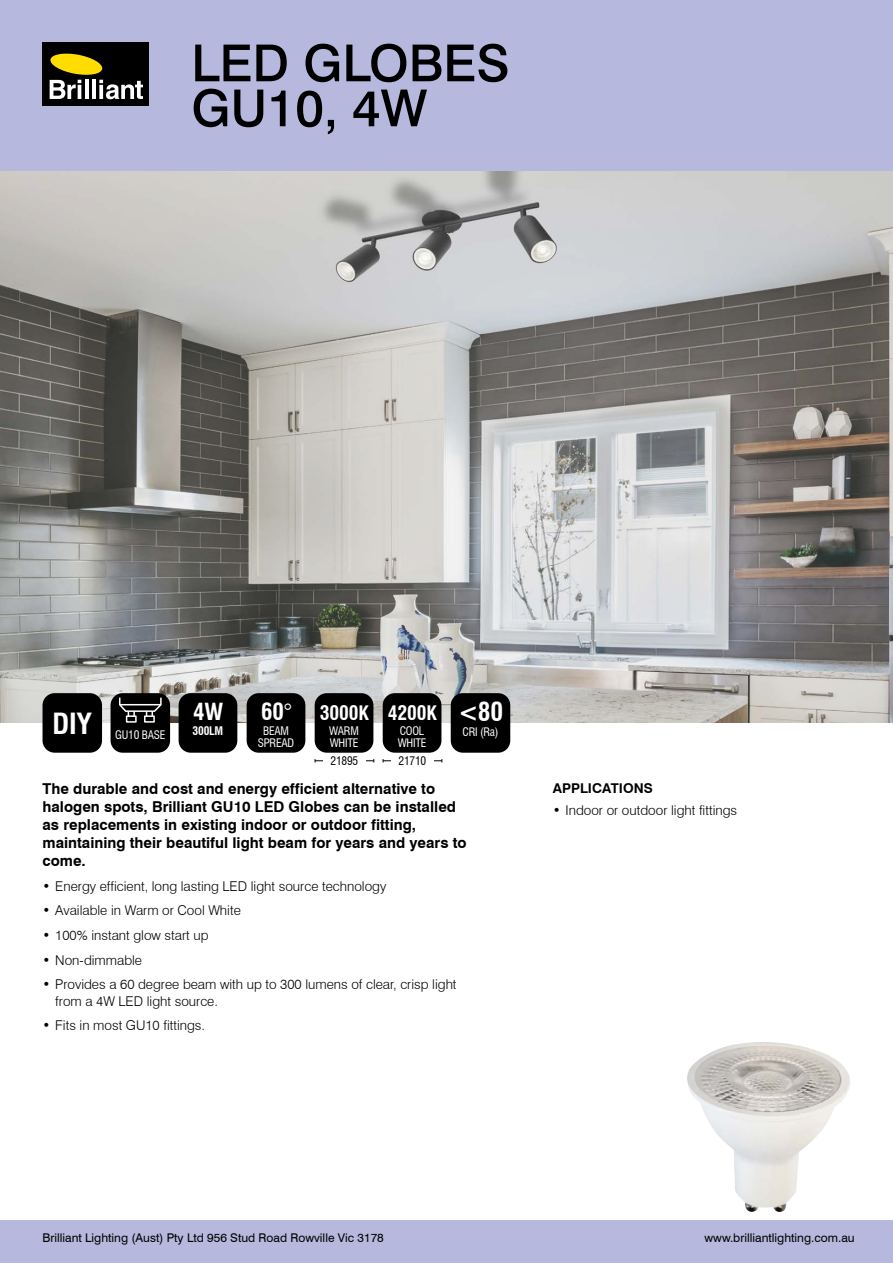
<style>
.page{position:relative;width:893px;height:1263px;background:#fff}
.page>*{position:absolute;margin:0;border:0;box-sizing:border-box;transform-origin:0 0}
.t1{font:500 51px/45px "Swiss 721 BT";color:#000}
.t2{font:700 condensed 28.5px "Swiss 721 BT";color:#fff}
.t3{font:700 condensed 25.5px "Swiss 721 BT";color:#fff}
.t4{font:700 condensed 22.95px "Swiss 721 BT";color:#fff}
.t5{font:700 condensed 19.5px "Swiss 721 BT";letter-spacing:-.005em;color:#fff}
.t6{font:700 15px/18px "Swiss 721 BT";color:#000}
.t7{font:300 13.5px/16.2px "Swiss 721 BT";color:#000}
.t8{font:700 13.5px "Swiss 721 BT";color:#000}
.t9{font:12px "Swiss 721 BT";color:#000}
.t10{font:condensed 11.55px/11.6px "Swiss 721 BT";letter-spacing:-.02em;color:#fff}
.t11{font:condensed 11.55px "Swiss 721 BT";letter-spacing:-.02em;color:#000}
.t12{font:700 condensed 11.55px "Swiss 721 BT";letter-spacing:-.02em;color:#fff}
.s1{font-weight:400}
</style>
<div class="page">
<img style="left:0;top:170px;width:893px;height:553px">
<div style="left:0;top:0;width:893px;height:170px;background:#b6b8dd"></div>
<div style="left:43px;top:43px;width:106px;height:63px;background:#000"></div>
<svg style="left:50px;top:53px;width:93px;height:46px"></svg>
<div style="left:451px;top:693px;width:59px;height:60px;background:#000;border-radius:12px"></div>
<div style="left:43px;top:693px;width:59px;height:60px;background:#000;border-radius:12px"></div>
<div style="left:0;top:1220px;width:893px;height:43px;background:#b6b8dd"></div>
<div style="left:247px;top:693px;width:58px;height:60px;background:#000;border-radius:12px"></div>
<div style="left:179px;top:693px;width:58px;height:60px;background:#000;border-radius:12px"></div>
<div style="left:383px;top:693px;width:58px;height:60px;background:#000;border-radius:12px"></div>
<div style="left:315px;top:693px;width:58px;height:60px;background:#000;border-radius:12px"></div>
<img style="left:687px;top:1042px;width:163px;height:170px">
<hr style="left:315px;top:760px;width:59px;height:1px;background:#000">
<hr style="left:383px;top:760px;width:59px;height:1px;background:#000">
<div style="left:323px;top:753px;width:43px;height:12px;background:#fff"></div>
<div style="left:391px;top:753px;width:43px;height:12px;background:#fff"></div>
<div style="left:111px;top:693px;width:59px;height:60px;background:#000;border-radius:12px"></div>
<div style="left:126px;top:715px;width:11px;height:8px;border:2px solid #fff"></div>
<div style="left:144px;top:715px;width:11px;height:8px;border:2px solid #fff"></div>
<svg style="left:119px;top:697px;width:43px;height:19px"></svg>
<h1 class="t1" style="left:191px;top:40px;width:320px">LED GLOBES<br>GU10, 4W</h1>
<h2 class="t2" style="left:52px;top:706px;width:41px">DIY</h2>
<p class="t10" style="left:115px;top:729px;width:52px">GU10 BASE</p>
<h3 class="t4" style="left:193px;top:698px;width:32px">4W</h3>
<p class="t12" style="left:193px;top:724px;width:32px">300LM</p>
<h3 class="t4" style="left:261px;top:698px;width:32px">60<span class="s1">°</span></h3>
<p class="t10" style="left:258px;top:725px;width:38px;text-align:center">BEAM<br>SPREAD</p>
<h3 class="t5" style="left:320px;top:702px;width:51px">3000K</h3>
<p class="t10" style="left:329px;top:725px;width:31px">WARM<br>WHITE</p>
<p class="t11" style="left:331px;top:754px;width:29px">21895</p>
<p class="t11" style="left:399px;top:754px;width:29px">21710</p>
<h3 class="t5" style="left:388px;top:702px;width:51px">4200K</h3>
<p class="t10" style="left:398px;top:725px;width:30px">COOL<br>WHITE</p>
<h3 class="t3" style="left:458px;top:696px;width:47px">&lt;80</h3>
<p class="t10" style="left:462px;top:726px;width:37px">CRI (Ra)</p>
<p class="t6" style="left:43px;top:779px;width:426px">The durable and cost and energy efficient alternative to halogen spots, Brilliant GU10 LED Globes can be installed as replacements in existing indoor or outdoor fitting, maintaining their beautiful light beam for years and years to come.</p>
<p class="t7" style="left:43px;top:877px;width:345px">• Energy efficient, long lasting LED light source technology</p>
<p class="t7" style="left:43px;top:902px;width:200px">• Available in Warm or Cool White</p>
<p class="t7" style="left:43px;top:927px;width:168px">• 100% instant glow start up</p>
<p class="t7" style="left:43px;top:952px;width:101px">• Non-dimmable</p>
<p class="t7" style="left:55px;top:976px;width:403px;text-indent:-13px">• Provides a 60 degree beam with up to 300 lumens of clear, crisp light from a 4W LED light source.</p>
<p class="t7" style="left:43px;top:1017px;width:164px">• Fits in most GU10 fittings.</p>
<p class="t8" style="left:553px;top:780px;width:101px">APPLICATIONS</p>
<p class="t7" style="left:553px;top:802px;width:186px">• Indoor or outdoor light fittings</p>
<p class="t9" style="left:43px;top:1231px;width:343px">Brilliant Lighting (Aust) Pty Ltd 956 Stud Road Rowville Vic 3178</p>
<p class="t9" style="left:704px;top:1231px;width:152px">www.brilliantlighting.com.au</p>
</div>
